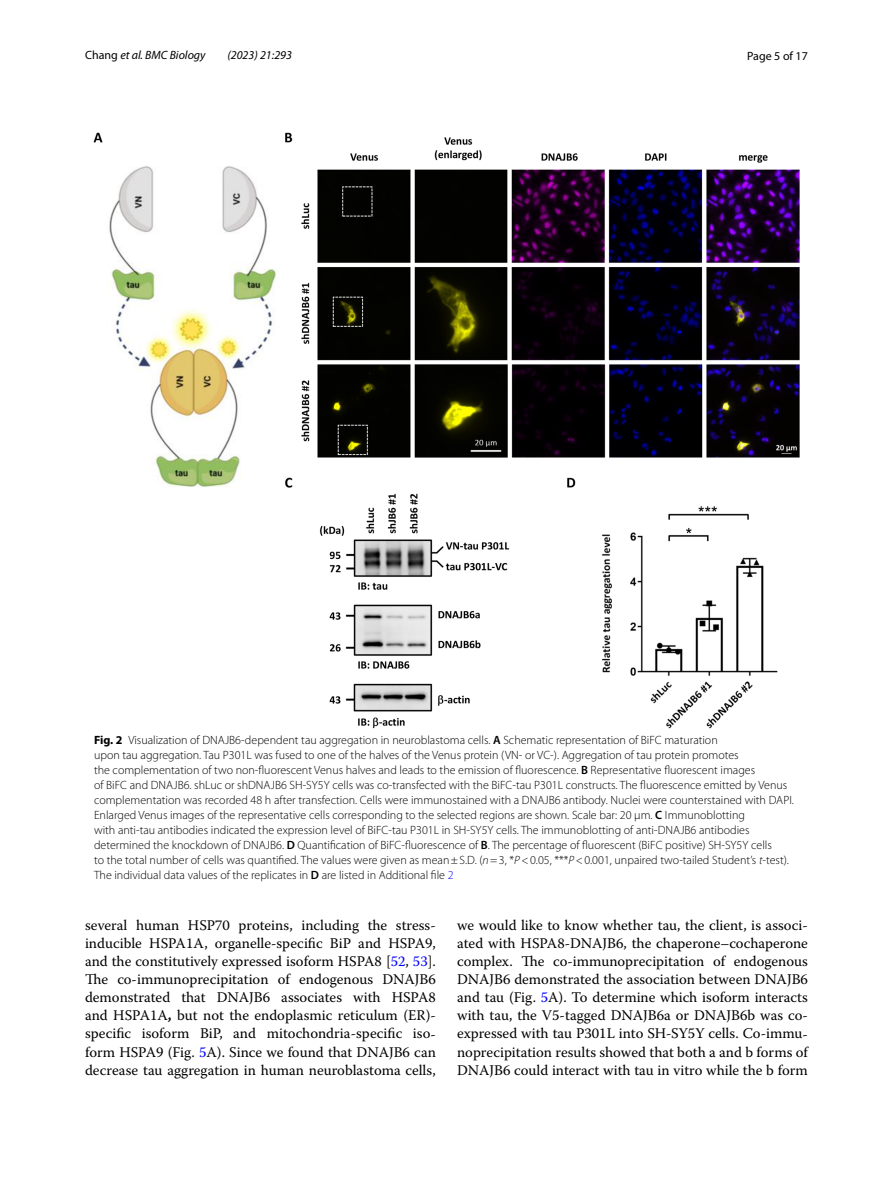
<style>
.page{position:relative;width:893px;height:1187px;background:#fff}
.page>*{position:absolute;margin:0;border:0;box-sizing:border-box;transform-origin:0 0}
.t1{font:14.7px/18px "Warnock Pro";color:#000;text-align:justify}
.t2{font:300 12px/15px "Myriad Pro";color:#000}
.t3{font:italic 12px "Myriad Pro";color:#000}
.t4{font:12px "Myriad Pro";color:#000}
.s1{font-style:normal}
.s2{font-weight:700}
.s3{font-weight:600}
.s4{font-style:italic}
.s5{color:#00f}
</style>
<div class="page">
<img style="left:93px;top:133px;width:707px;height:595px">
<p class="t3" style="left:85px;top:48px;width:122px"><span class="s1">Chang</span> et al. BMC Biology</p>
<p class="t3" style="left:227px;top:48px;width:66px">(2023) 21:293</p>
<p class="t4" style="left:747px;top:48px;width:62px">Page 5 of 17</p>
<p class="t2" style="left:94px;top:732px;width:701px"><span class="s2">Fig. 2</span> Visualization of DNAJB6-dependent tau aggregation in neuroblastoma cells. <span class="s3">A</span> Schematic representation of BiFC maturation<br>upon tau aggregation. Tau P301L was fused to one of the halves of the Venus protein (VN- or VC-). Aggregation of tau protein promotes<br>the complementation of two non-fluorescent Venus halves and leads to the emission of fluorescence. <span class="s3">B</span> Representative fluorescent images<br>of BiFC and DNAJB6. shLuc or shDNAJB6 SH-SY5Y cells was co-transfected with the BiFC-tau P301L constructs. The fluorescence emitted by Venus complementation was recorded 48 h after transfection. Cells were immunostained with a DNAJB6 antibody. Nuclei were counterstained with DAPI.<br>Enlarged Venus images of the representative cells corresponding to the selected regions are shown. Scale bar: 20 μm. <span class="s3">C</span> Immunoblotting<br>with anti-tau antibodies indicated the expression level of BiFC-tau P301L in SH-SY5Y cells. The immunoblotting of anti-DNAJB6 antibodies determined the knockdown of DNAJB6. <span class="s3">D</span> Quantification of BiFC-fluorescence of <span class="s3">B</span>. The percentage of fluorescent (BiFC positive) SH-SY5Y cells<br>to the total number of cells was quantified. The values were given as mean±S.D. (<span class="s4">n</span>=3, *<span class="s4">P</span>&lt;0.05, ***<span class="s4">P</span>&lt;0.001, unpaired two-tailed Student’s <span class="s4">t</span>-test).<br>The individual data values of the replicates in <span class="s3">D</span> are listed in Additional file <span class="s5">2</span></p>
<p class="t1" style="left:85px;top:916px;width:352px">several human HSP70 proteins, including the stress&shy;inducible HSPA1A, organelle-specific BiP and HSPA9, and the constitutively expressed isoform HSPA8 [<span class="s5">52</span>, <span class="s5">53</span>].<br>The co-immunoprecipitation of endogenous DNAJB6 demonstrated that DNAJB6 associates with HSPA8 and HSPA1A<span class="s2">,</span> but not the endoplasmic reticulum (ER)- specific isoform BiP, and mitochondria-specific iso&shy;form HSPA9 (Fig. <span class="s5">5</span>A). Since we found that DNAJB6 can decrease tau aggregation in human neuroblastoma cells,</p>
<p class="t1" style="left:457px;top:916px;width:352px">we would like to know whether tau, the client, is associ&shy;ated with HSPA8-DNAJB6, the chaperone–cochaperone complex. The co-immunoprecipitation of endogenous DNAJB6 demonstrated the association between DNAJB6 and tau (Fig. <span class="s5">5</span>A). To determine which isoform interacts with tau, the V5-tagged DNAJB6a or DNAJB6b was co&shy;expressed with tau P301L into SH-SY5Y cells. Co-immu&shy;noprecipitation results showed that both a and b forms of DNAJB6 could interact with tau in vitro while the b form</p>
</div>
